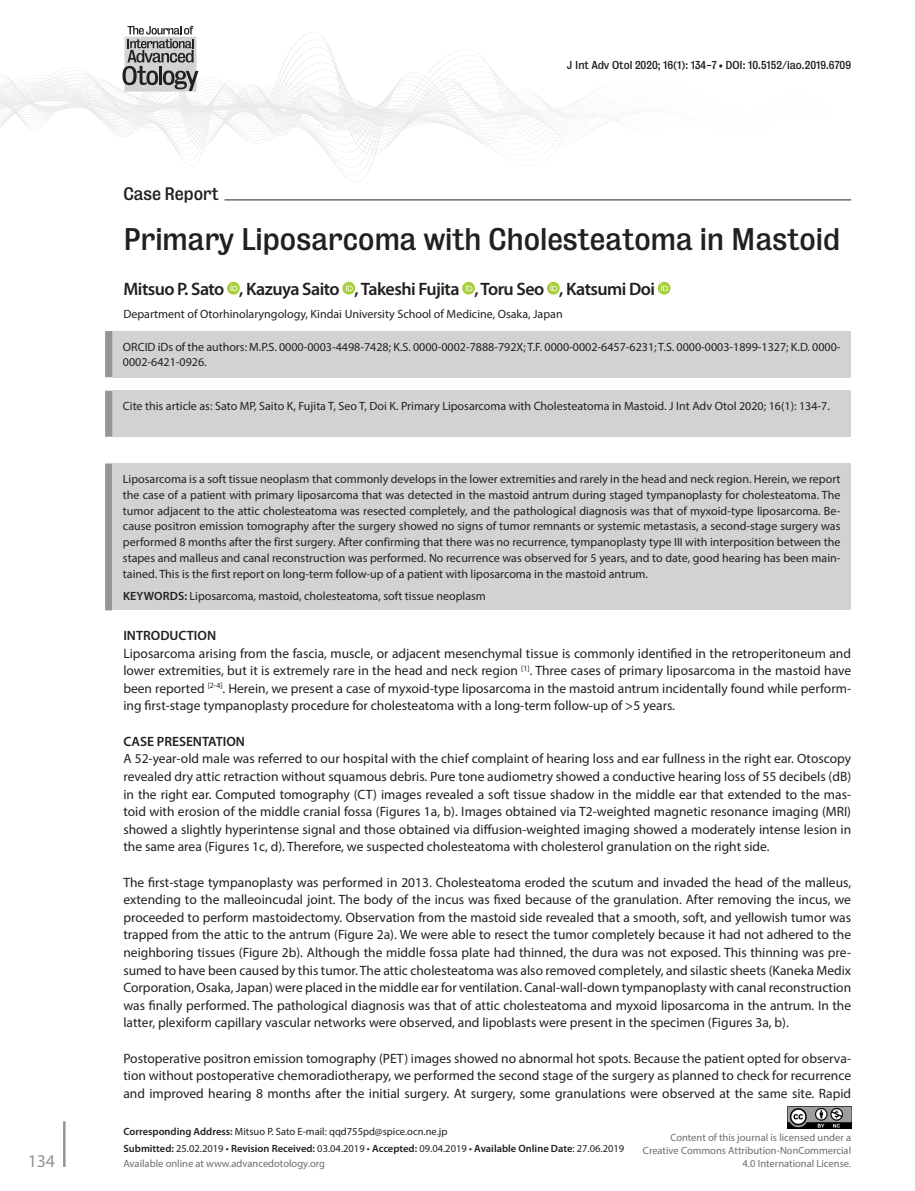
<style>
.page{position:relative;width:915px;height:1191px;background:#fff}
.page>*{position:absolute;margin:0;border:0;box-sizing:border-box;transform-origin:0 0}
.t1{font:28.5px "Bureau Grot Five Three";color:#231f20}
.t2{font:600 18px "Myriad Pro";letter-spacing:-.03em;color:#231f20}
.t3{font:18px "Myriad Pro";color:#939598}
.t4{font:16.5px "Bureau Grot Five Three";color:#231f20}
.t5{font:13.5px/17.5px "Myriad Pro";color:#231f20;text-align:justify}
.t6{font:600 13.5px "Myriad Pro";color:#231f20}
.t7{font:12px/15.8px "Myriad Pro";color:#231f20;text-align:justify}
.t8{font:10.5px/17px "Myriad Pro";color:#231f20}
.t9{font:10.5px/12.8px "Myriad Pro";color:#6c6d70;text-align:right}
.t10{font:10.5px "Bureau Grot Five Three";color:#231f20}
.s1{font-size:6px}
.s2{font-weight:600}
</style>
<div class="page">
<svg style="left:0;top:25px;width:613px;height:140px"></svg>
<hr style="left:224px;top:199px;width:626px;height:1px;background:#231f20">
<div style="left:105px;top:463px;width:7px;height:147px;background:#939598"></div>
<div style="left:112px;top:463px;width:738px;height:147px;background:#d1d2d4"></div>
<svg style="left:227px;top:282px;width:13px;height:12px"></svg>
<svg style="left:342px;top:282px;width:13px;height:12px"></svg>
<svg style="left:462px;top:282px;width:13px;height:12px"></svg>
<svg style="left:547px;top:282px;width:12px;height:12px"></svg>
<svg style="left:657px;top:282px;width:13px;height:12px"></svg>
<div style="left:112px;top:331px;width:738px;height:46px;background:#d1d2d4"></div>
<div style="left:105px;top:331px;width:7px;height:46px;background:#939598"></div>
<div style="left:112px;top:391px;width:738px;height:46px;background:#d1d2d4"></div>
<div style="left:105px;top:391px;width:7px;height:46px;background:#939598"></div>
<img style="left:787px;top:1106px;width:63px;height:22px">
<hr style="left:63px;top:1121px;width:3px;height:46px;background:#939598">
<p class="t4" style="left:123px;top:184px;width:97px">Case Report</p>
<p class="t10" style="left:566px;top:59px;width:285px">J Int Adv Otol 2020; 16(1): 134-7 <span class="s1">•</span> DOI: 10.5152/iao.2019.6709</p>
<h1 class="t1" style="left:123px;top:223px;width:718px">Primary Liposarcoma with Cholesteatoma in Mastoid</h1>
<h2 class="t2" style="left:123px;top:277px;width:533px">Mitsuo P. Sato , Kazuya Saito , Takeshi Fujita , Toru Seo , Katsumi Doi</h2>
<p class="t7" style="left:123px;top:305px;width:440px">Department of Otorhinolaryngology, Kindai University School of Medicine, Osaka, Japan</p>
<p class="t7" style="left:123px;top:338px;width:718px">ORCID iDs of the authors: M.P.S. 0000-0003-4498-7428; K.S. 0000-0002-7888-792X; T.F. 0000-0002-6457-6231; T.S. 0000-0003-1899-1327; K.D. 0000-<br>0002-6421-0926.</p>
<p class="t7" style="left:123px;top:398px;width:708px">Cite this article as: Sato MP, Saito K, Fujita T, Seo T, Doi K. Primary Liposarcoma with Cholesteatoma in Mastoid. J Int Adv Otol 2020; 16(1): 134-7.</p>
<p class="t7" style="left:123px;top:471px;width:718px">Liposarcoma is a soft tissue neoplasm that commonly develops in the lower extremities and rarely in the head and neck region. Herein, we report the case of a patient with primary liposarcoma that was detected in the mastoid antrum during staged tympanoplasty for cholesteatoma. The tumor adjacent to the attic cholesteatoma was resected completely, and the pathological diagnosis was that of myxoid-type liposarcoma. Be&shy;cause positron emission tomography after the surgery showed no signs of tumor remnants or systemic metastasis, a second-stage surgery was performed 8 months after the first surgery. After confirming that there was no recurrence, tympanoplasty type III with interposition between the stapes and malleus and canal reconstruction was performed. No recurrence was observed for 5 years, and to date, good hearing has been main&shy;tained. This is the first report on long-term follow-up of a patient with liposarcoma in the mastoid antrum.</p>
<p class="t7" style="left:123px;top:587px;width:364px"><span class="s2">KEYWORDS:</span> Liposarcoma, mastoid, cholesteatoma, soft tissue neoplasm</p>
<p class="t6" style="left:123px;top:627px;width:94px">INTRODUCTION</p>
<p class="t5" style="left:123px;top:644px;width:729px">Liposarcoma arising from the fascia, muscle, or adjacent mesenchymal tissue is commonly identified in the retroperitoneum and lower extremities, but it is extremely rare in the head and neck region <sup>[1]</sup>. Three cases of primary liposarcoma in the mastoid have been reported <sup>[2-4]</sup>. Herein, we present a case of myxoid-type liposarcoma in the mastoid antrum incidentally found while perform&shy;ing first-stage tympanoplasty procedure for cholesteatoma with a long-term follow-up of &gt;5 years.</p>
<p class="t6" style="left:123px;top:732px;width:123px">CASE PRESENTATION</p>
<p class="t5" style="left:123px;top:749px;width:729px">A 52-year-old male was referred to our hospital with the chief complaint of hearing loss and ear fullness in the right ear. Otoscopy revealed dry attic retraction without squamous debris. Pure tone audiometry showed a conductive hearing loss of 55 decibels (dB) in the right ear. Computed tomography (CT) images revealed a soft tissue shadow in the middle ear that extended to the mas&shy;toid with erosion of the middle cranial fossa (Figures 1a, b). Images obtained via T2-weighted magnetic resonance imaging (MRI) showed a slightly hyperintense signal and those obtained via diffusion-weighted imaging showed a moderately intense lesion in the same area (Figures 1c, d). Therefore, we suspected cholesteatoma with cholesterol granulation on the right side.</p>
<p class="t5" style="left:123px;top:873px;width:729px">The first-stage tympanoplasty was performed in 2013. Cholesteatoma eroded the scutum and invaded the head of the malleus, extending to the malleoincudal joint. The body of the incus was fixed because of the granulation. After removing the incus, we proceeded to perform mastoidectomy. Observation from the mastoid side revealed that a smooth, soft, and yellowish tumor was trapped from the attic to the antrum (Figure 2a). We were able to resect the tumor completely because it had not adhered to the neighboring tissues (Figure 2b). Although the middle fossa plate had thinned, the dura was not exposed. This thinning was pre&shy;sumed to have been caused by this tumor. The attic cholesteatoma was also removed completely, and silastic sheets (Kaneka Medix Corporation, Osaka, Japan) were placed in the middle ear for ventilation. Canal-wall-down tympanoplasty with canal reconstruction was finally performed. The pathological diagnosis was that of attic cholesteatoma and myxoid liposarcoma in the antrum. In the latter, plexiform capillary vascular networks were observed, and lipoblasts were present in the specimen (Figures 3a, b).</p>
<p class="t5" style="left:123px;top:1049px;width:729px">Postoperative positron emission tomography (PET) images showed no abnormal hot spots. Because the patient opted for observa&shy;tion without postoperative chemoradiotherapy, we performed the second stage of the surgery as planned to check for recurrence and improved hearing 8 months after the initial surgery. At surgery, some granulations were observed at the same site. Rapid</p>
<p class="t8" style="left:123px;top:1122px;width:502px"><span class="s2">Corresponding Address:</span> Mitsuo P. Sato E-mail: qqd755pd@spice.ocn.ne.jp<br><span class="s2">Submitted:</span> 25.02.2019 • <span class="s2">Revision Received:</span> 03.04.2019 • <span class="s2">Accepted:</span> 09.04.2019 • <span class="s2">Available Online Date</span>: 27.06.2019</p>
<p class="t9" style="left:123px;top:1156px;width:203px">Available online at www.advancedotology.org</p>
<p class="t9" style="left:642px;top:1131px;width:210px">Content of this journal is licensed under a<br>Creative Commons Attribution-NonCommercial</p>
<h2 class="t3" style="left:28px;top:1149px;width:29px">134</h2>
<p class="t9" style="left:742px;top:1156px;width:110px">4.0 International License.</p>
</div>
